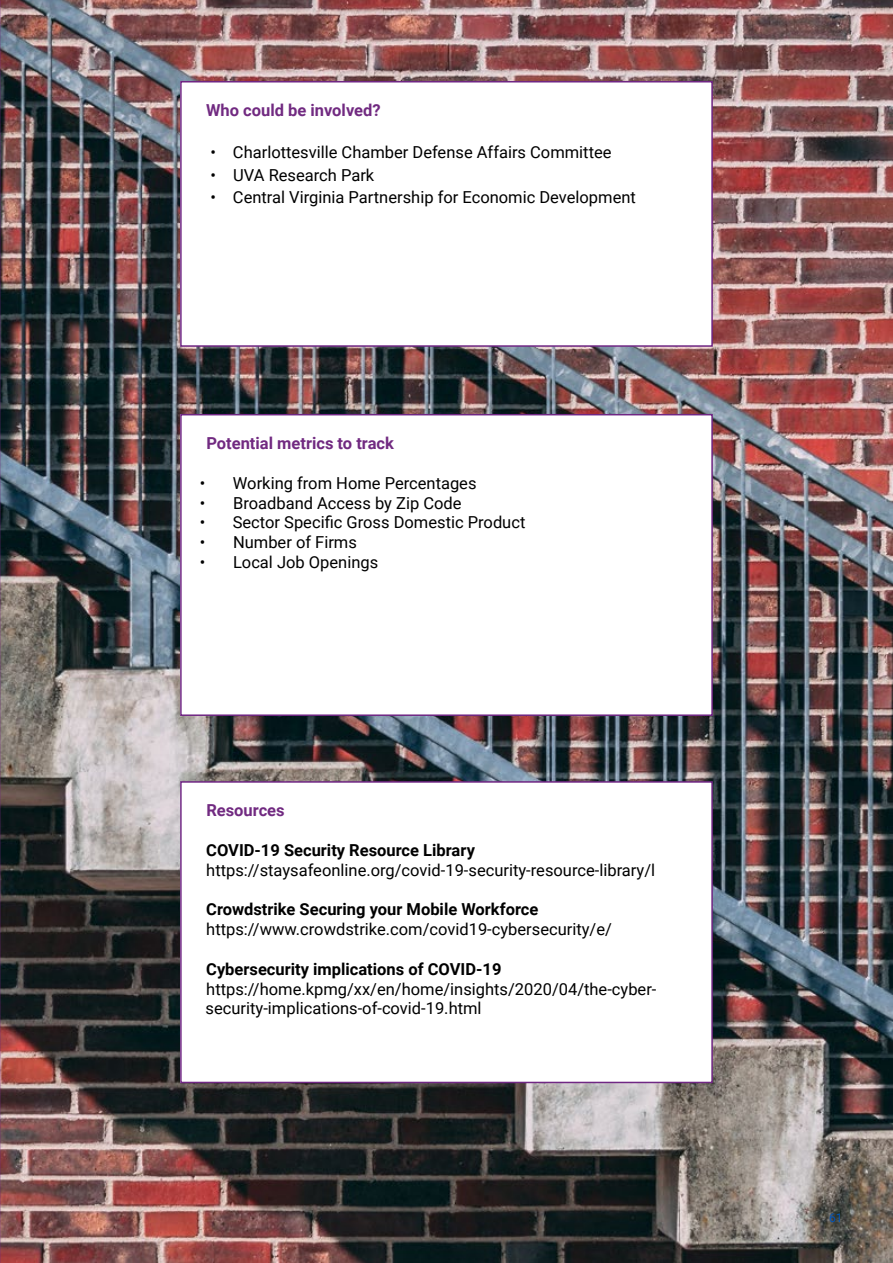
<style>
.page{position:relative;width:893px;height:1263px;background:#fff}
.page>*{position:absolute;margin:0;border:0;box-sizing:border-box;transform-origin:0 0}
.t1{font:16.5px/19.8px "Roboto";color:#000}
.t2{font:700 16.5px "Roboto";color:#000}
.t3{font:700 16.5px "Roboto";color:#712a81}
.t4{font:12px "Roboto";color:#0055b8}
</style>
<div class="page">
<img style="left:0;top:0;width:893px;height:1263px">
<div style="left:181px;top:82px;width:531px;height:264px;background:#fff"></div>
<div style="left:180px;top:81px;width:533px;height:266px;border:2px solid #702784"></div>
<div style="left:181px;top:415px;width:531px;height:300px;background:#fff"></div>
<div style="left:180px;top:414px;width:533px;height:302px;border:2px solid #702784"></div>
<div style="left:181px;top:782px;width:531px;height:300px;background:#fff"></div>
<div style="left:180px;top:781px;width:533px;height:302px;border:2px solid #702784"></div>
<p class="t3" style="left:206px;top:99px;width:176px">Who could be involved?</p>
<p class="t1" style="left:210px;top:142px;width:403px">• Charlottesville Chamber Defense Affairs Committee</p>
<p class="t1" style="left:210px;top:165px;width:165px">• UVA Research Park</p>
<p class="t1" style="left:210px;top:187px;width:427px">• Central Virginia Partnership for Economic Development</p>
<p class="t3" style="left:206px;top:432px;width:189px">Potential metrics to track</p>
<p class="t1" style="left:200px;top:472px;width:278px">• Working from Home Percentages</p>
<p class="t1" style="left:200px;top:492px;width:263px">• Broadband Access by Zip Code</p>
<p class="t1" style="left:200px;top:512px;width:327px">• Sector Specific Gross Domestic Product</p>
<p class="t1" style="left:200px;top:532px;width:159px">• Number of Firms</p>
<p class="t1" style="left:200px;top:551px;width:180px">• Local Job Openings</p>
<p class="t3" style="left:206px;top:799px;width:80px">Resources</p>
<p class="t2" style="left:206px;top:838px;width:270px">COVID-19 Security Resource Library</p>
<p class="t1" style="left:206px;top:859px;width:450px">https://staysafeonline.org/covid-19-security-resource-library/l</p>
<p class="t2" style="left:206px;top:898px;width:334px">Crowdstrike Securing your Mobile Workforce</p>
<p class="t1" style="left:206px;top:919px;width:407px">https://www.crowdstrike.com/covid19-cybersecurity/e/</p>
<p class="t2" style="left:206px;top:957px;width:297px">Cybersecurity implications of COVID-19</p>
<p class="t1" style="left:206px;top:978px;width:452px">https://home.kpmg/xx/en/home/insights/2020/04/the-cyber&shy;security-implications-of-covid-19.html</p>
<p class="t4" style="left:829px;top:1209px;width:15px">61</p>
</div>
